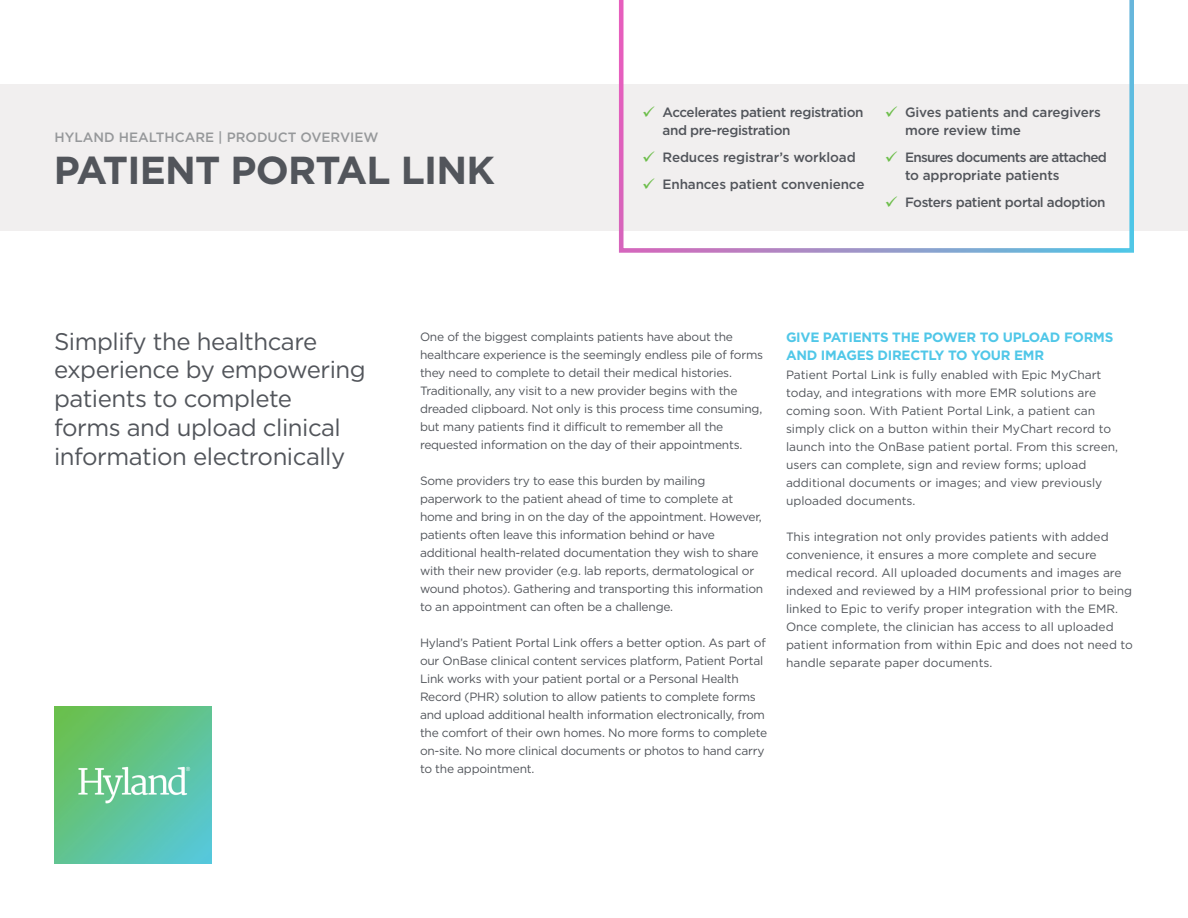
<style>
.page{position:relative;width:1188px;height:918px;background:#fff}
.page>*{position:absolute;margin:0;border:0;box-sizing:border-box;transform-origin:0 0}
.t1{font:700 39px "Gotham HTF";letter-spacing:-.02em;color:#52555b}
.t2{font:24px/28.8px "Gotham HTF";letter-spacing:-.02em;color:#52555b}
.t3{font:500 13.5px/27px "Gotham HTF";letter-spacing:-.01em;color:#52555b}
.t4{font:500 13.5px/18px "Gotham HTF";letter-spacing:-.03em;color:#52555b}
.t5{font:700 13.5px/18px "Gotham HTF";letter-spacing:-.02em;color:#50c7e8}
.t6{font:500 13.5px/18px "Gotham HTF";letter-spacing:-.05em;color:#52555b}
.t7{font:500 13.5px "Gotham HTF";color:#96989a}
.t8{font:12px/18px "Gotham HTF";letter-spacing:-.02em;color:#52555b}
.t9{font:12px/18px "Gotham HTF";color:#52555b}
</style>
<div class="page">
<div style="left:0;top:84px;width:1188px;height:147px;background:#f1efef"></div>
<svg style="left:619px;top:0;width:515px;height:253px"></svg>
<img style="left:54px;top:707px;width:157px;height:157px">
<svg style="left:643px;top:106px;width:12px;height:11px"></svg>
<svg style="left:643px;top:151px;width:12px;height:11px"></svg>
<svg style="left:643px;top:178px;width:12px;height:11px"></svg>
<svg style="left:886px;top:106px;width:11px;height:11px"></svg>
<svg style="left:886px;top:151px;width:11px;height:11px"></svg>
<svg style="left:886px;top:196px;width:11px;height:11px"></svg>
<p class="t7" style="left:55px;top:129px;width:326px">HYLAND HEALTHCARE | PRODUCT OVERVIEW</p>
<h1 class="t1" style="left:54px;top:147px;width:443px">PATIENT PORTAL LINK</h1>
<p class="t4" style="left:663px;top:103px;width:203px">Accelerates patient registration and pre-registration</p>
<p class="t3" style="left:663px;top:144px;width:203px">Reduces registrar’s workload<br>Enhances patient convenience</p>
<p class="t3" style="left:905px;top:103px;width:197px;line-height:18px">Gives patients and caregivers more review time</p>
<p class="t6" style="left:905px;top:148px;width:203px">Ensures documents are attached to appropriate patients</p>
<p class="t4" style="left:905px;top:193px;width:202px">Fosters patient portal adoption</p>
<h2 class="t2" style="left:54px;top:326px;width:313px">Simplify the healthcare experience by empowering patients to complete<br>forms and upload clinical information electronically</h2>
<p class="t8" style="left:420px;top:327px;width:345px">One of the biggest complaints patients have about the healthcare experience is the seemingly endless pile of forms they need to complete to detail their medical histories.<br>Traditionally, any visit to a new provider begins with the dreaded clipboard. Not only is this process time consuming, but many patients find it difficult to remember all the requested information on the day of their appointments.</p>
<p class="t8" style="left:420px;top:471px;width:345px">Some providers try to ease this burden by mailing paperwork to the patient ahead of time to complete at home and bring in on the day of the appointment. However, patients often leave this information behind or have additional health-related documentation they wish to share with their new provider (e.g. lab reports, dermatological or wound photos). Gathering and transporting this information to an appointment can often be a challenge.</p>
<p class="t8" style="left:420px;top:633px;width:349px">Hyland’s Patient Portal Link offers a better option. As part of our OnBase clinical content services platform, Patient Portal Link works with your patient portal or a Personal Health Record (PHR) solution to allow patients to complete forms and upload additional health information electronically, from the comfort of their own homes. No more forms to complete on-site. No more clinical documents or photos to hand carry to the appointment.</p>
<p class="t5" style="left:786px;top:328px;width:329px">GIVE PATIENTS THE POWER TO UPLOAD FORMS<br>AND IMAGES DIRECTLY TO YOUR EMR</p>
<p class="t9" style="left:786px;top:366px;width:334px">Patient Portal Link is fully enabled with Epic MyChart today, and integrations with more EMR solutions are coming soon. With Patient Portal Link, a patient can simply click on a button within their MyChart record to launch into the OnBase patient portal. From this screen, users can complete, sign and review forms; upload additional documents or images; and view previously uploaded documents.</p>
<p class="t9" style="left:786px;top:528px;width:349px">This integration not only provides patients with added convenience, it ensures a more complete and secure medical record. All uploaded documents and images are indexed and reviewed by a HIM professional prior to being linked to Epic to verify proper integration with the EMR.<br>Once complete, the clinician has access to all uploaded patient information from within Epic and does not need to handle separate paper documents.</p>
</div>
